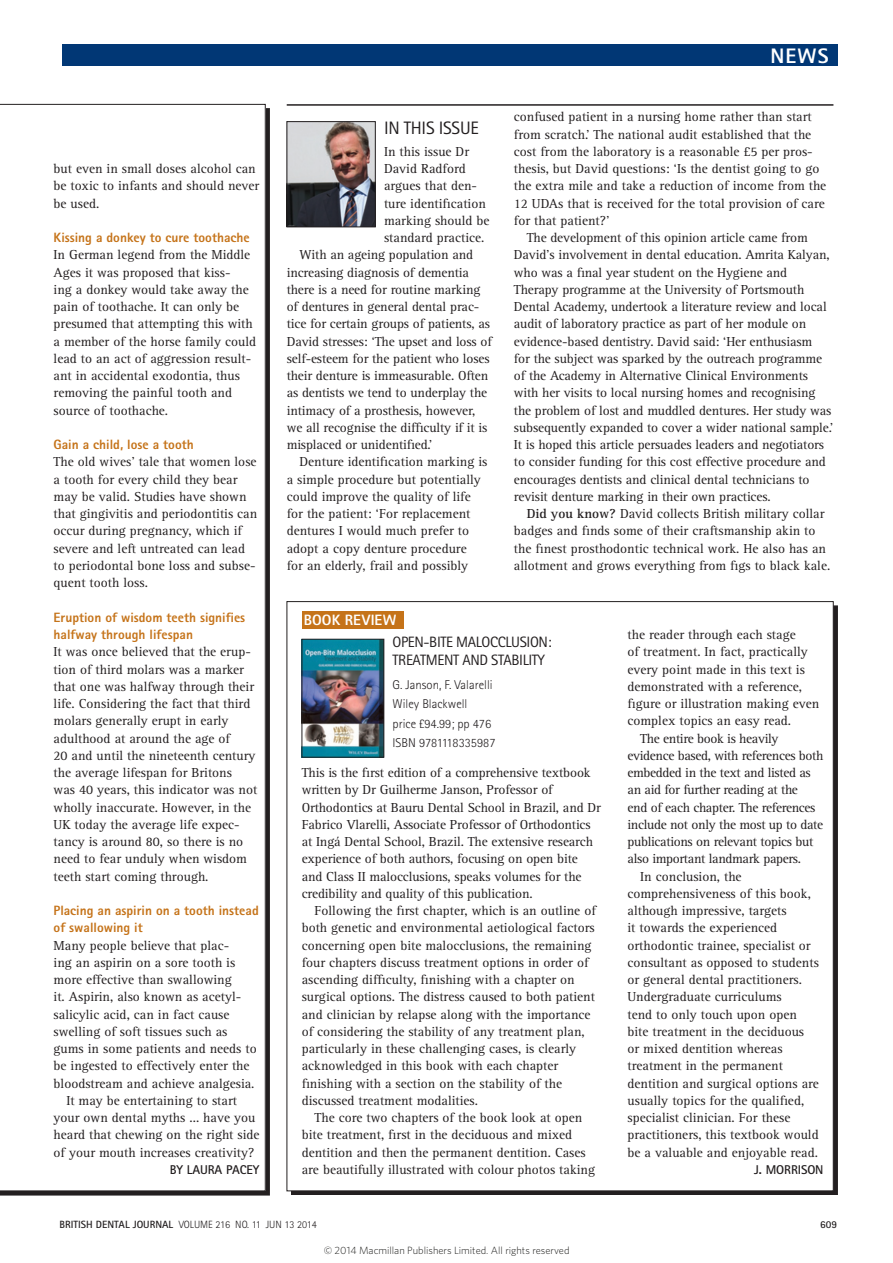
<style>
.page{position:relative;width:893px;height:1263px;background:#fff}
.page>*{position:absolute;margin:0;border:0;box-sizing:border-box;transform-origin:0 0}
.t1{font:800 21px "Rotis Sans Serif Std";color:#fff}
.t2{font:18px "Rotis Sans Serif Std";letter-spacing:-.015em;color:#231f20}
.t3{font:15px/18px "Rotis Sans Serif Std";letter-spacing:-.025em;color:#231f20}
.t4{font:800 15px "Rotis Sans Serif Std";letter-spacing:.01em;color:#fff}
.body{font:13.5px/17.2px "Rotis Serif Std";color:#231f20}
.body_fullout{font:13.5px/17.2px "Rotis Serif Std";color:#231f20}
.body-2{font:13.5px/17.2px "Rotis Serif Std";letter-spacing:-.025em;color:#231f20}
.references{font:800 13.5px/17.2px "Rotis Sans Serif Std";color:#c57319}
.t5{font:300 12.75px "Rotis Sans Serif Std";color:#231f20}
.body-3{font:700 12.75px "Rotis Sans Serif Std";letter-spacing:-.005em;color:#231f20}
.t6{font:300 10.5px "Whitney";color:#1d1d1b}
.t7{font:300 10.5px "Rotis Sans Serif Std";color:#231f20}
.t8{font:700 10.5px "Rotis Sans Serif Std";color:#231f20}
.s1{font-weight:700}
</style>
<div class="page">
<div style="left:0;top:108px;width:270px;height:1087px;background:linear-gradient(to right,#231f20,#231f20)"></div>
<svg style="left:0;top:104px;width:265px;height:1087px"></svg>
<img style="left:289px;top:123px;width:84px;height:102px">
<div style="left:287px;top:121px;width:88px;height:106px;border:1px solid #231f20"></div>
<hr style="left:287px;top:104px;width:546px;height:2px;background:#231f20">
<img style="left:304px;top:641px;width:78px;height:114px">
<div style="left:302px;top:639px;width:82px;height:118px;border:1px solid #231f20"></div>
<div style="left:302px;top:612px;width:101px;height:17px;background:#c57319"></div>
<div style="left:62px;top:45px;width:775px;height:21px;background:#013775"></div>
<p class="body_fullout" style="left:54px;top:160px;width:207px">but even in small doses alcohol can be toxic to infants and should never be used.</p>
<p class="references" style="left:54px;top:229px;width:198px">Kissing a donkey to cure toothache</p>
<p class="body_fullout" style="left:54px;top:247px;width:204px">In German legend from the Middle<br>Ages it was proposed that kiss-<br>ing a donkey would take away the pain of toothache. It can only be presumed that attempting this with a member of the horse family could lead to an act of aggression result&shy;ant in accidental exodontia, thus removing the painful tooth and source of toothache.</p>
<p class="references" style="left:54px;top:436px;width:142px">Gain a child, lose a tooth</p>
<p class="body_fullout" style="left:54px;top:454px;width:205px">The old wives’ tale that women lose a tooth for every child they bear may be valid. Studies have shown that gingivitis and periodontitis can occur during pregnancy, which if severe and left untreated can lead to periodontal bone loss and subse&shy;quent tooth loss.</p>
<p class="references" style="left:54px;top:608px;width:193px">Eruption of wisdom teeth signifies halfway through lifespan</p>
<p class="body_fullout" style="left:54px;top:643px;width:205px">It was once believed that the erup&shy;tion of third molars was a marker that one was halfway through their life. Considering the fact that third molars generally erupt in early adulthood at around the age of<br>20 and until the nineteenth century the average lifespan for Britons<br>was 40 years, this indicator was not wholly inaccurate. However, in the<br>UK today the average life expec&shy;tancy is around 80, so there is no need to fear unduly when wisdom teeth start coming through.</p>
<p class="references" style="left:54px;top:902px;width:207px">Placing an aspirin on a tooth instead of swallowing it</p>
<p class="body_fullout" style="left:54px;top:937px;width:205px">Many people believe that plac-<br>ing an aspirin on a sore tooth is more effective than swallowing<br>it. Aspirin, also known as acetyl&shy;salicylic acid, can in fact cause swelling of soft tissues such as gums in some patients and needs to be ingested to effectively enter the bloodstream and achieve analgesia.</p>
<p class="body" style="left:54px;top:1092px;width:207px;text-indent:13px">It may be entertaining to start your own dental myths ... have you heard that chewing on the right side of your mouth increases creativity?</p>
<p class="body-3" style="left:170px;top:1161px;width:91px">BY LAURA PACEY</p>
<p class="t1" style="left:770px;top:42px;width:60px">NEWS</p>
<p class="t2" style="left:384px;top:117px;width:96px">IN THIS ISSUE</p>
<p class="body" style="left:514px;top:109px;width:314px">confused patient in a nursing home rather than start from scratch.’ The national audit established that the cost from the laboratory is a reasonable £5 per pros&shy;thesis, but David questions: ‘Is the dentist going to go the extra mile and take a reduction of income from the 12 UDAs that is received for the total provision of care for that patient?’</p>
<p class="body" style="left:514px;top:229px;width:321px;text-indent:13px">The development of this opinion article came from David’s involvement in dental education. Amrita Kalyan, who was a final year student on the Hygiene and Therapy programme at the University of Portsmouth Dental Academy, undertook a literature review and local audit of laboratory practice as part of her module on evidence-based dentistry. David said: ‘Her enthusiasm<br>for the subject was sparked by the outreach programme of the Academy in Alternative Clinical Environments with her visits to local nursing homes and recognising the problem of lost and muddled dentures. Her study was subsequently expanded to cover a wider national sample.’ It is hoped this article persuades leaders and negotiators to consider funding for this cost effective procedure and encourages dentists and clinical dental technicians to revisit denture marking in their own practices.</p>
<p class="body" style="left:514px;top:505px;width:318px;text-indent:13px"><span class="s1">Did you know?</span> David collects British military collar badges and finds some of their craftsmanship akin to the finest prosthodontic technical work. He also has an allotment and grows everything from figs to black kale.</p>
<p class="body" style="left:384px;top:143px;width:107px">In this issue Dr<br>David Radford argues that den&shy;ture identification marking should be standard practice.</p>
<p class="body" style="left:287px;top:247px;width:207px;text-indent:13px">With an ageing population and increasing diagnosis of dementia there is a need for routine marking of dentures in general dental prac&shy;tice for certain groups of patients, as David stresses: ‘The upset and loss of self-esteem for the patient who loses their denture is immeasurable. Often as dentists we tend to underplay the intimacy of a prosthesis, however, we all recognise the difficulty if it is misplaced or unidentified.’</p>
<p class="body" style="left:287px;top:454px;width:202px;text-indent:13px">Denture identification marking is a simple procedure but potentially could improve the quality of life for the patient: ‘For replacement dentures I would much prefer to adopt a copy denture procedure<br>for an elderly, frail and possibly</p>
<p class="t4" style="left:304px;top:611px;width:94px">BOOK REVIEW</p>
<p class="t3" style="left:393px;top:633px;width:160px">OPEN-BITE MALOCCLUSION:<br>TREATMENT AND STABILITY</p>
<p class="t5" style="left:393px;top:677px;width:102px">G. Janson, F. Valarelli</p>
<p class="t5" style="left:393px;top:696px;width:76px">Wiley Blackwell</p>
<p class="t5" style="left:393px;top:716px;width:100px">price £94.99; pp 476</p>
<p class="t5" style="left:393px;top:736px;width:104px">ISBN 9781118335987</p>
<p class="body" style="left:302px;top:764px;width:301px">This is the first edition of a comprehensive textbook written by Dr Guilherme Janson, Professor of Orthodontics at Bauru Dental School in Brazil, and Dr Fabrico Vlarelli, Associate Professor of Orthodontics at Ingá Dental School, Brazil. The extensive research experience of both authors, focusing on open bite and Class II malocclusions, speaks volumes for the credibility and quality of this publication.</p>
<p class="body" style="left:302px;top:902px;width:296px;text-indent:13px">Following the first chapter, which is an outline of both genetic and environmental aetiological factors concerning open bite malocclusions, the remaining four chapters discuss treatment options in order of ascending difficulty, finishing with a chapter on surgical options. The distress caused to both patient and clinician by relapse along with the importance of considering the stability of any treatment plan, particularly in these challenging cases, is clearly acknowledged in this book with each chapter finishing with a section on the stability of the discussed treatment modalities.</p>
<p class="body" style="left:302px;top:1109px;width:295px;text-indent:13px">The core two chapters of the book look at open bite treatment, first in the deciduous and mixed dentition and then the permanent dentition. Cases are beautifully illustrated with colour photos taking</p>
<p class="body" style="left:627px;top:626px;width:193px">the reader through each stage<br>of treatment. In fact, practically every point made in this text is demonstrated with a reference, figure or illustration making even complex topics an easy read.</p>
<p class="body-2" style="left:627px;top:730px;width:197px;text-indent:13px">The entire book is heavily evidence based, with references both embedded in the text and listed as an aid for further reading at the<br>end of each chapter. The references include not only the most up to date publications on relevant topics but also important landmark papers.</p>
<p class="body" style="left:627px;top:868px;width:193px;text-indent:13px">In conclusion, the comprehensiveness of this book, although impressive, targets<br>it towards the experienced orthodontic trainee, specialist or consultant as opposed to students or general dental practitioners.<br>Undergraduate curriculums<br>tend to only touch upon open bite treatment in the deciduous or mixed dentition whereas treatment in the permanent dentition and surgical options are usually topics for the qualified, specialist clinician. For these practitioners, this textbook would be a valuable and enjoyable read.</p>
<p class="body-3" style="left:754px;top:1161px;width:71px">J. MORRISON</p>
<p class="t7" style="left:60px;top:1218px;width:259px"><span class="s1">BRITISH DENTAL JOURNAL</span> VOLUME 216 NO. 11 JUN 13 2014</p>
<p class="t8" style="left:820px;top:1217px;width:18px">609</p>
<p class="t6" style="left:324px;top:1243px;width:247px">© 2014 Macmillan Publishers Limited. All rights reserved</p>
</div>
